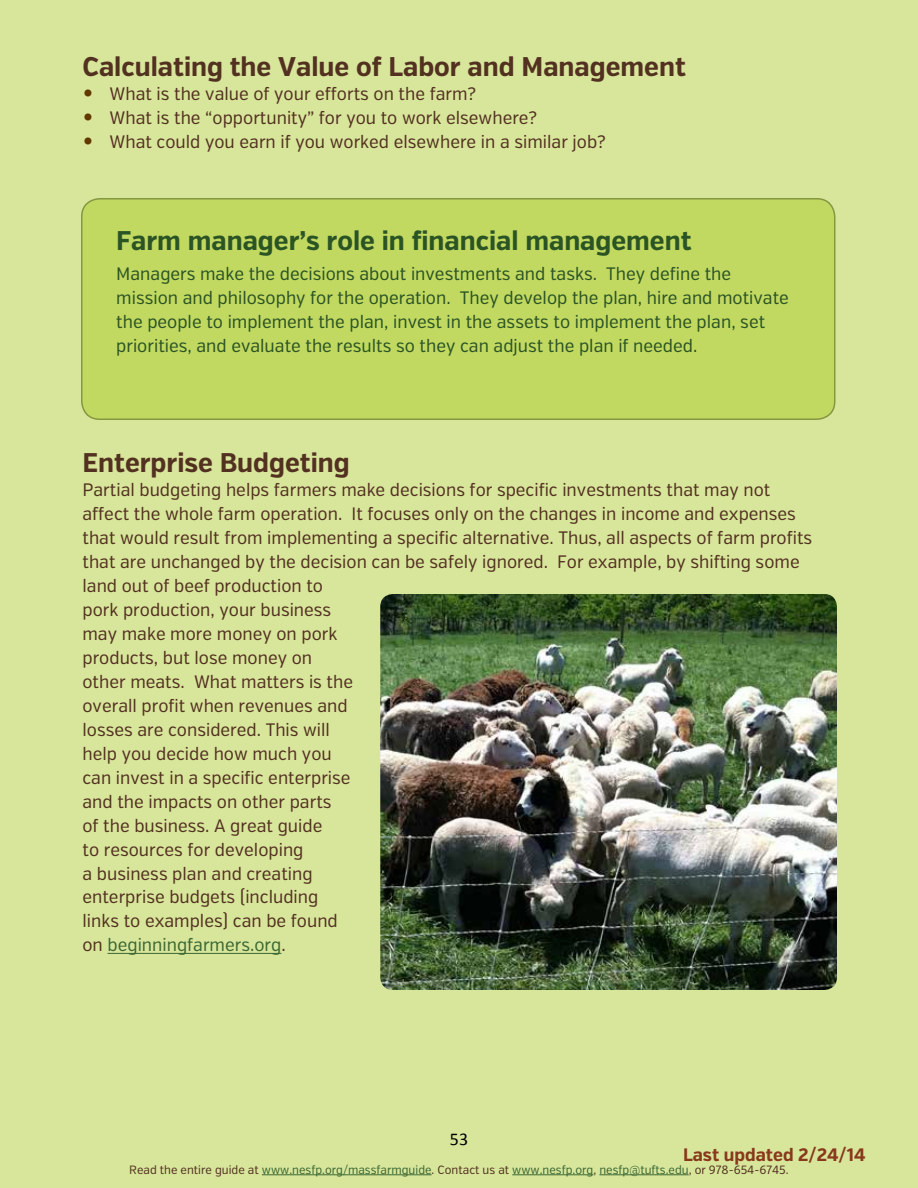
<style>
.page{position:relative;width:918px;height:1188px;background:#d8e69c}
.page>*{position:absolute;margin:0;border:0;box-sizing:border-box;transform-origin:0 0}
.t1{font:700 27px "Verb Cond";color:#533120}
.t2{font:700 27px "Verb Cond";color:#2b5425}
.t3{font:18px/24px "Verb Cond";color:#533120}
.t4{font:18px/24px "Verb Cond";color:#2b5425}
.t5{font:700 18px "Verb Cond";color:#88381b}
.t6{font:18px "Calibri";color:#000}
.t7{font:12px "Verb Cond";color:#3b6832}
.s1{font-family:"Calibri";font-size:22.5px;color:#613800}
.s2{color:#3b6832}
.s3{color:#533120}
</style>
<div class="page">
<hr style="left:108px;top:953px;width:173px;height:1px;background:#3b6832">
<div style="left:82px;top:199px;width:753px;height:220px;background:#c2d961;border-radius:18px"></div>
<div style="left:81px;top:198px;width:755px;height:222px;border:2px solid #849741;border-radius:18px"></div>
<img style="left:380px;top:594px;width:457px;height:396px">
<hr style="left:262px;top:1175px;width:170px;height:1px;background:#3b6832">
<hr style="left:512px;top:1175px;width:81px;height:1px;background:#3b6832">
<hr style="left:599px;top:1175px;width:90px;height:1px;background:#3b6832">
<h1 class="t1" style="left:82px;top:50px;width:605px">Calculating the Value of Labor and Management</h1>
<p class="t3" style="left:82px;top:82px;width:395px"><span class="s1">•</span> What is the value of your efforts on the farm?</p>
<p class="t3" style="left:82px;top:106px;width:456px"><span class="s1">•</span> What is the “opportunity” for you to work elsewhere?</p>
<p class="t3" style="left:82px;top:130px;width:525px"><span class="s1">•</span> What could you earn if you worked elsewhere in a similar job?</p>
<h1 class="t2" style="left:116px;top:224px;width:577px">Farm manager’s role in financial management</h1>
<p class="t4" style="left:116px;top:262px;width:674px">Managers make the decisions about investments and tasks. They define the mission and philosophy for the operation. They develop the plan, hire and motivate the people to implement the plan, invest in the assets to implement the plan, set priorities, and evaluate the results so they can adjust the plan if needed.</p>
<h1 class="t1" style="left:82px;top:446px;width:269px">Enterprise Budgeting</h1>
<p class="t3" style="left:82px;top:478px;width:731px">Partial budgeting helps farmers make decisions for specific investments that may not affect the whole farm operation. It focuses only on the changes in income and expenses that would result from implementing a specific alternative. Thus, all aspects of farm profits that are unchanged by the decision can be safely ignored. For example, by shifting some land out of beef production to<br>pork production, your business<br>may make more money on pork<br>products, but lose money on<br>other meats. What matters is the<br>overall profit when revenues and<br>losses are considered. This will<br>help you decide how much you<br>can invest in a specific enterprise<br>and the impacts on other parts<br>of the business. A great guide<br>to resources for developing<br>a business plan and creating<br>enterprise budgets (including<br>links to examples) can be found<br>on <span class="s2">beginningfarmers.org</span>.</p>
<p class="t6" style="left:450px;top:1127px;width:20px">53</p>
<p class="t5" style="left:683px;top:1144px;width:184px">Last updated 2/24/14</p>
<p class="t7" style="left:129px;top:1162px;width:661px"><span class="s3">Read the entire guide at</span> www.nesfp.org/massfarmguide<span class="s3">. Contact us at</span> www.nesfp.org<span class="s3">,</span> nesfp@tufts.edu<span class="s3">, or 978-654-6745.</span></p>
</div>
